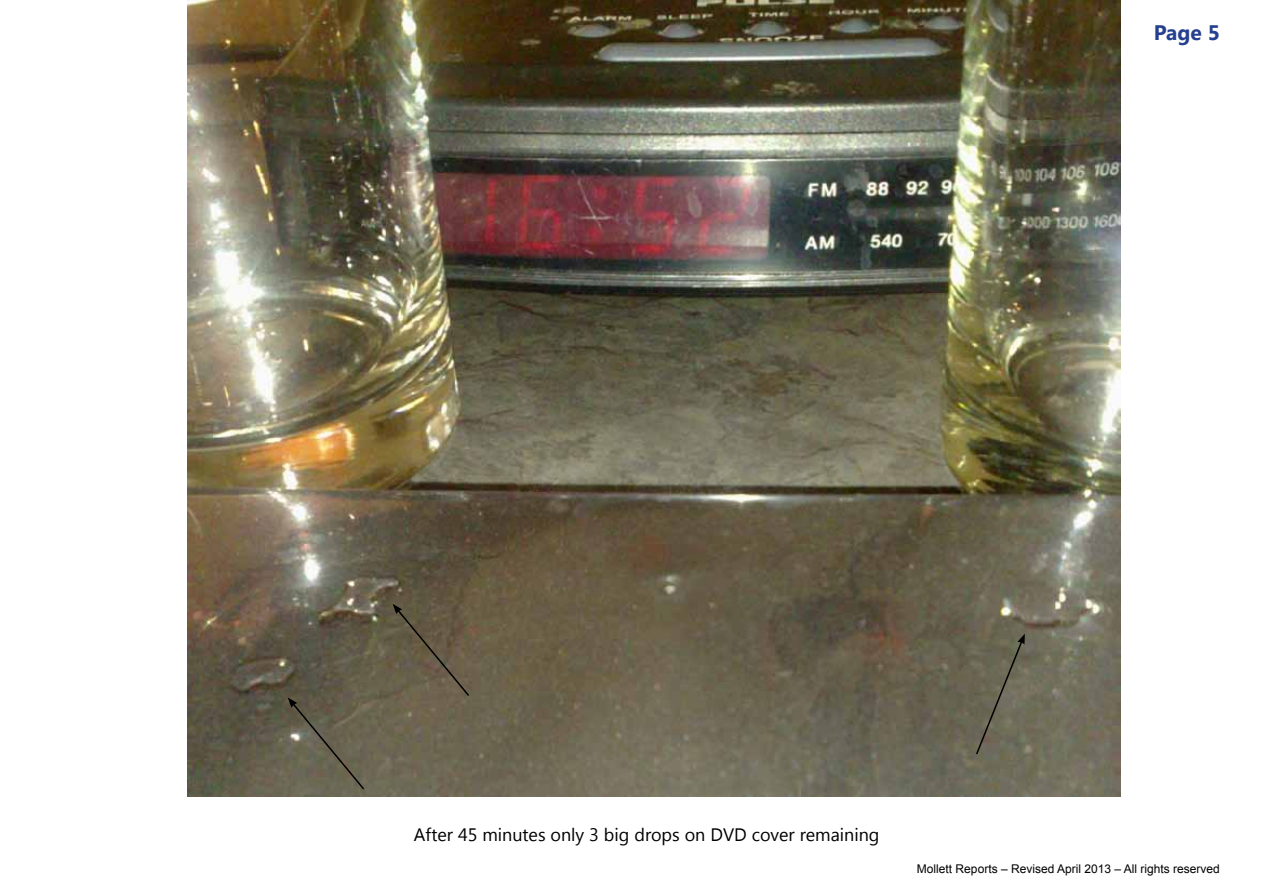
<style>
.page{position:relative;width:1263px;height:893px;background:#fff}
.page>*{position:absolute;margin:0;border:0;box-sizing:border-box;transform-origin:0 0}
.t1{font:700 21px "Segoe UI";color:#25408f}
.t2{font:18px "Segoe UI";color:#000}
.t3{font:12px "Arial";color:#000}
</style>
<div class="page">
<img style="left:187px;top:0;width:933px;height:797px">
<svg style="left:975px;top:634px;width:50px;height:122px;background:#686654"></svg>
<svg style="left:393px;top:604px;width:78px;height:94px;background:#645a45"></svg>
<svg style="left:288px;top:697px;width:78px;height:94px;background:#66614f"></svg>
<h1 class="t1" style="left:1154px;top:18px;width:67px">Page 5</h1>
<h2 class="t2" style="left:414px;top:822px;width:467px">After 45 minutes only 3 big drops on DVD cover remaining</h2>
<p class="t3" style="left:917px;top:861px;width:304px">Mollett Reports – Revised April 2013 – All rights reserved</p>
</div>
